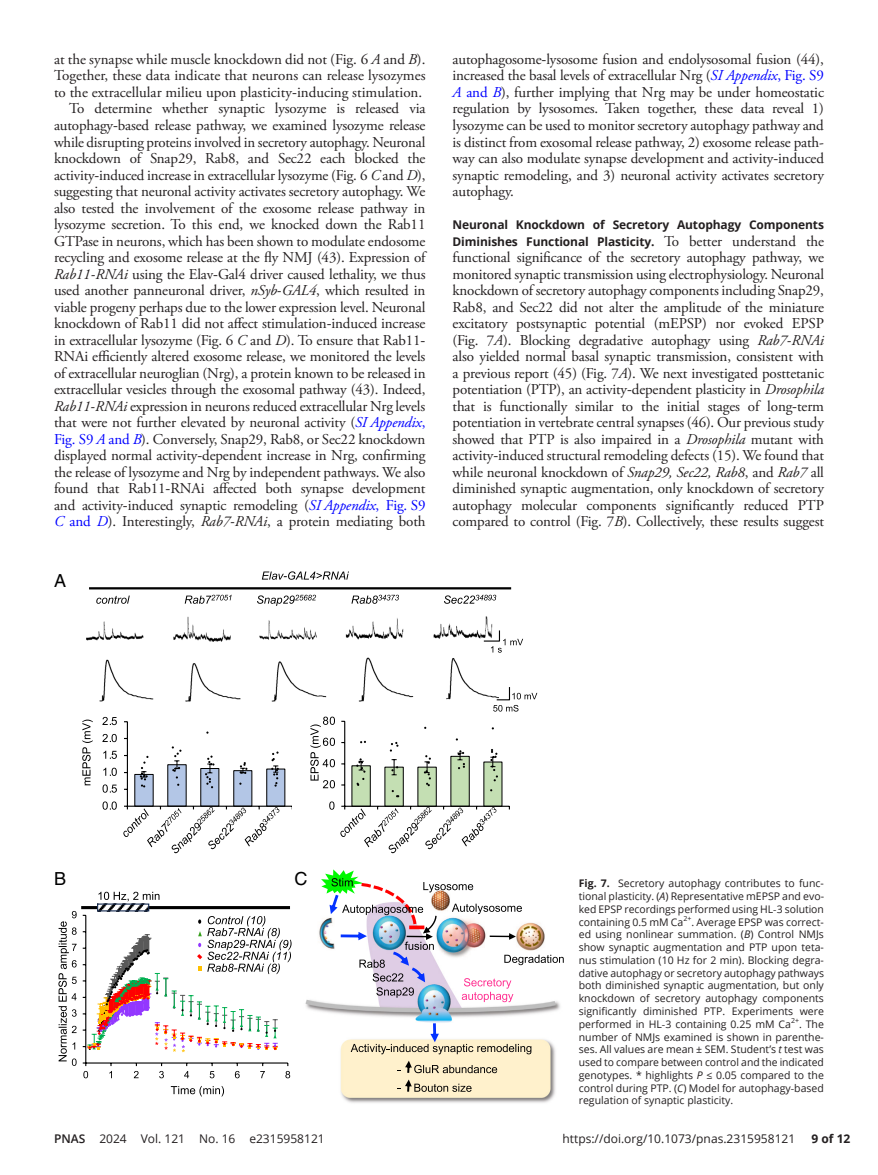
<style>
.page{position:relative;width:878px;height:1175px;background:#fff}
.page>*{position:absolute;margin:0;border:0;box-sizing:border-box;transform-origin:0 0}
.t1{font:18px "Helvetica";color:#000}
.t2{font:15px/16.5px "Adobe Garamond Pro";letter-spacing:-.01em;color:#231f20;text-align:justify}
.t3{font:700 12px/16.5px "Open Sans";letter-spacing:-.01em;color:#231f20}
.t4{font:12px "Open Sans";color:#231f20}
.t5{font:10.5px/12.8px "Open Sans";color:#231f20;text-align:justify}
.t6{font:7.05px "Open Sans";color:#231f20}
.s1{font-style:italic}
.s2{font-family:"STIX"}
.s3{font-family:"STIX";font-style:italic}
.s4{font-style:italic;color:#00f}
.s5{color:#00f}
.s6{font-family:"Adobe Garamond Pro";font-weight:400;font-size:15px}
.s7{font-weight:700}
.s8{font-weight:600}
</style>
<div class="page">
<hr style="left:81px;top:906px;width:209px;height:3px;background:#000">
<img style="left:87px;top:616px;width:407px;height:86px">
<img style="left:99px;top:905px;width:48px;height:4px">
<img style="left:305px;top:925px;width:255px;height:178px">
<svg style="left:483px;top:630px;width:40px;height:22px"></svg>
<hr style="left:85px;top:915px;width:1px;height:148px;background:#000">
<hr style="left:86px;top:1062px;width:202px;height:1px;background:#000">
<svg style="left:83px;top:1062px;width:5px;height:16px"></svg>
<svg style="left:109px;top:1063px;width:3px;height:15px"></svg>
<svg style="left:134px;top:1063px;width:4px;height:15px"></svg>
<svg style="left:159px;top:1063px;width:5px;height:15px"></svg>
<svg style="left:184px;top:1063px;width:5px;height:15px"></svg>
<svg style="left:209px;top:1063px;width:5px;height:15px"></svg>
<svg style="left:235px;top:1063px;width:4px;height:15px"></svg>
<svg style="left:260px;top:1063px;width:5px;height:15px"></svg>
<svg style="left:285px;top:1063px;width:5px;height:15px"></svg>
<svg style="left:83px;top:914px;width:208px;height:138px"></svg>
<svg style="left:171px;top:1086px;width:53px;height:10px"></svg>
<svg style="left:58px;top:911px;width:19px;height:154px"></svg>
<div style="left:97px;top:903px;width:52px;height:8px;border:1px solid #172c51"></div>
<svg style="left:98px;top:891px;width:61px;height:10px"></svg>
<img style="left:321px;top:869px;width:242px;height:133px">
<svg style="left:350px;top:1023px;width:181px;height:31px"></svg>
<svg style="left:397px;top:1060px;width:100px;height:13px"></svg>
<svg style="left:397px;top:1079px;width:74px;height:12px"></svg>
<svg style="left:96px;top:595px;width:34px;height:9px"></svg>
<svg style="left:257px;top:594px;width:59px;height:12px"></svg>
<svg style="left:351px;top:594px;width:48px;height:10px"></svg>
<svg style="left:444px;top:594px;width:52px;height:10px"></svg>
<svg style="left:185px;top:594px;width:46px;height:10px"></svg>
<hr style="left:89px;top:587px;width:422px;height:2px;background:#000">
<svg style="left:262px;top:571px;width:87px;height:8px"></svg>
<svg style="left:82px;top:719px;width:11px;height:66px"></svg>
<hr style="left:127px;top:721px;width:1px;height:85px;background:#000">
<hr style="left:127px;top:805px;width:164px;height:1px;background:#000">
<svg style="left:102px;top:801px;width:15px;height:8px"></svg>
<svg style="left:102px;top:784px;width:15px;height:8px"></svg>
<svg style="left:103px;top:767px;width:14px;height:9px"></svg>
<svg style="left:103px;top:750px;width:14px;height:9px"></svg>
<svg style="left:102px;top:734px;width:15px;height:8px"></svg>
<svg style="left:102px;top:717px;width:15px;height:8px"></svg>
<svg style="left:123px;top:746px;width:162px;height:107px"></svg>
<svg style="left:310px;top:687px;width:227px;height:166px"></svg>
<p class="t2" style="left:54px;top:51px;width:373px;text-align:right">at the synapse while muscle knockdown did not (Fig. 6 <span class="s1">A</span> and <span class="s1">B</span>).<br>Together, these data indicate that neurons can release lysozymes to the extracellular milieu upon plasticity<span class="s2">-</span>inducing stimulation.<br>To determine whether synaptic lysozyme is released via autophagy<span class="s2">-</span>based release pathway, we examined lysozyme release while disrupting proteins involved in secretory autophagy. Neuronal knockdown of Snap29, Rab8, and Sec22 each blocked the activity<span class="s2">-</span>induced increase in extracellular lysozyme (Fig. 6 <span class="s1">C</span> and <span class="s1">D</span>), suggesting that neuronal activity activates secretory autophagy. We also tested the involvement of the exosome release pathway in lysozyme secretion. To this end, we knocked down the Rab11<br>GTPase in neurons, which has been shown to modulate endosome recycling and exosome release at the fly NMJ (43). Expression of <span class="s1">Rab11</span><span class="s3">-</span><span class="s1">RNAi</span> using the Elav<span class="s2">-</span>Gal4 driver caused lethality, we thus used another panneuronal driver, <span class="s1">nSyb</span><span class="s3">-</span><span class="s1">GAL4</span>, which resulted in viable progeny perhaps due to the lower expression level. Neuronal knockdown of Rab11 did not affect stimulation<span class="s2">-</span>induced increase in extracellular lysozyme (Fig. 6 <span class="s1">C</span> and <span class="s1">D</span>). To ensure that Rab11<span class="s2">- </span>RNAi efficiently altered exosome release, we monitored the levels of extracellular neuroglian (Nrg), a protein known to be released in extracellular vesicles through the exosomal pathway (43). Indeed, <span class="s1">Rab11</span><span class="s3">-</span><span class="s1">RNAi</span> expression in neurons reduced extracellular Nrg levels that were not further elevated by neuronal activity (<span class="s4">SI Appendix</span><span class="s5">, Fig. S9</span> <span class="s4">A</span> <span class="s5">and</span> <span class="s4">B</span>). Conversely, Snap29, Rab8, or Sec22 knockdown displayed normal activity<span class="s2">-</span>dependent increase in Nrg, confirming the release of lysozyme and Nrg by independent pathways. We also found that Rab11<span class="s2">-</span>RNAi affected both synapse development and activity<span class="s2">-</span>induced synaptic remodeling (<span class="s4">SI Appendix</span><span class="s5">, Fig. S9<br></span><span class="s4">C</span> <span class="s5">and</span> <span class="s4">D</span>). Interestingly, <span class="s1">Rab7</span><span class="s3">-</span><span class="s1">RNAi</span>, a protein mediating both</p>
<p class="t2" style="left:452px;top:51px;width:373px">autophagosome<span class="s2">-</span>lysosome fusion and endolysosomal fusion (44), increased the basal levels of extracellular Nrg (<span class="s4">SI Appendix</span><span class="s5">, Fig. S9<br></span><span class="s4">A</span> <span class="s5">and</span> <span class="s4">B</span>), further implying that Nrg may be under homeostatic regulation by lysosomes. Taken together, these data reveal 1) lysozyme can be used to monitor secretory autophagy pathway and is distinct from exosomal release pathway, 2) exosome release path&shy;way can also modulate synapse development and activity<span class="s2">-</span>induced synaptic remodeling, and 3) neuronal activity activates secretory autophagy.</p>
<p class="t3" style="left:452px;top:216px;width:373px">Neuronal Knockdown of Secretory Autophagy Components<br>Diminishes Functional Plasticity. <span class="s6">To better understand the</span></p>
<p class="t2" style="left:452px;top:249px;width:373px">functional significance of the secretory autophagy pathway, we monitored synaptic transmission using electrophysiology. Neuronal knockdown of secretory autophagy components including Snap29, Rab8, and Sec22 did not alter the amplitude of the miniature excitatory postsynaptic potential (mEPSP) nor evoked EPSP (Fig. 7<span class="s1">A</span>). Blocking degradative autophagy using <span class="s1">Rab7</span><span class="s3">-</span><span class="s1">RNAi </span>also yielded normal basal synaptic transmission, consistent with a previous report (45) (Fig. 7<span class="s1">A</span>). We next investigated posttetanic potentiation (PTP), an activity<span class="s2">-</span>dependent plasticity in <span class="s1">Drosophila </span>that is functionally similar to the initial stages of long<span class="s2">-</span>term potentiation in vertebrate central synapses (46). Our previous study showed that PTP is also impaired in a <span class="s1">Drosophila</span> mutant with activity<span class="s2">-</span>induced structural remodeling defects (15). We found that while neuronal knockdown of <span class="s1">Snap29, Sec22, Rab8</span>, and <span class="s1">Rab7</span> all diminished synaptic augmentation, only knockdown of secretory autophagy molecular components significantly reduced PTP compared to control (Fig. 7<span class="s1">B</span>). Collectively, these results suggest</p>
<p class="t1" style="left:54px;top:570px;width:14px">A</p>
<p class="t1" style="left:54px;top:867px;width:14px">B</p>
<p class="t1" style="left:294px;top:867px;width:14px">C</p>
<p class="t5" style="left:578px;top:877px;width:246px"><span class="s7">Fig. 7.</span> Secretory autophagy contributes to func&shy;tional plasticity. (<span class="s1">A</span>) Representative mEPSP and evo&shy;ked EPSP recordings performed using HL<span class="s2">-</span>3 solution containing 0.5 mM Ca</p>
<p class="t6" style="left:683px;top:913px;width:9px">2+</p>
<p class="t5" style="left:578px;top:915px;width:247px;text-indent:112px">. Average EPSP was correct&shy;ed using nonlinear summation. (<span class="s1">B</span>) Control NMJs show synaptic augmentation and PTP upon teta&shy;nus stimulation (10 Hz for 2 min). Blocking degra&shy;dative autophagy or secretory autophagy pathways both diminished synaptic augmentation, but only knockdown of secretory autophagy components significantly diminished PTP. Experiments were performed in HL<span class="s2">-</span>3 containing 0.25 mM Ca</p>
<p class="t6" style="left:790px;top:1015px;width:9px">2+</p>
<p class="t5" style="left:578px;top:1017px;width:246px;text-indent:220px">. The number of NMJs examined is shown in parenthe&shy;ses. All values are mean ± SEM. Student’s <span class="s1">t</span> test was used to compare between control and the indicated genotypes. * highlights <span class="s1">P</span> ≤ 0.05 compared to the control during PTP. (<span class="s1">C</span>) Model for autophagy<span class="s2">-</span>based regulation of synaptic plasticity.</p>
<p class="t4" style="left:54px;top:1130px;width:272px"><span class="s8">PNAS</span> 2024 Vol. 121 No. 16 e2315958121</p>
<p class="t4" style="left:562px;top:1130px;width:234px">https://doi.org/10.1073/pnas.2315958121</p>
<p class="t3" style="left:811px;top:1130px;width:40px">9 of 12</p>
</div>
